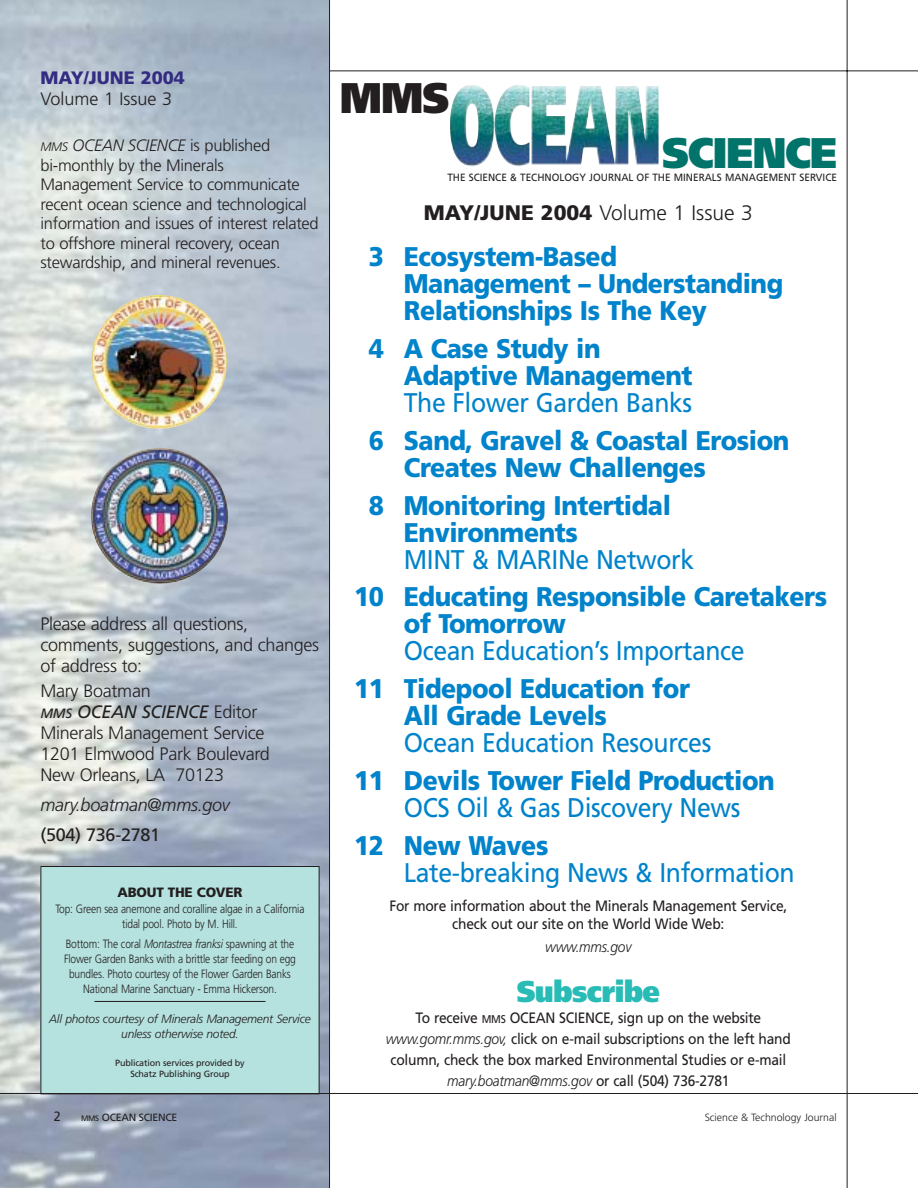
<style>
.page{position:relative;width:918px;height:1188px;background:#fff}
.page>*{position:absolute;margin:0;border:0;box-sizing:border-box;transform-origin:0 0}
.t1{font:900 42.75px "Frutiger";letter-spacing:-.02em;color:#00746a;scale:.92 1}
.t2{font:900 42.75px "Frutiger";color:#231f20;scale:.92 1}
.t3{font:900 30px "Frutiger";letter-spacing:-.02em;color:#29bcb6;scale:.92 1}
.t4{font:900 27px/27px "Frutiger";letter-spacing:-.02em;color:#0083cb;scale:.92 1}
.t5{font:27px "Frutiger";letter-spacing:-.015em;color:#0083cb;scale:.92 1}
.t6{font:300 21px "Frutiger";color:#231f20}
.t7{font:300 18px/21px "Frutiger";letter-spacing:-.015em;color:#231f20}
.t8{font:italic 300 18px "Frutiger";letter-spacing:-.015em;color:#231f20}
.t9{font:18px "Frutiger";letter-spacing:-.015em;color:#231f20}
.t10{font:900 18px "Frutiger";color:#332c82}
.t11{font:300 16.5px/19.5px "Frutiger";letter-spacing:-.015em;color:#231f20}
.t12{font:15px/21px "Frutiger";letter-spacing:-.015em;color:#231f20;text-align:center;scale:.92 1}
.t13{font:italic 300 15px "Frutiger";letter-spacing:-.015em;color:#231f20;scale:.92 1}
.t14{font:900 13.5px "Frutiger";letter-spacing:-.02em;color:#231f20}
.t15{font:13.5px "Frutiger";color:#231f20;scale:.92 1}
.t16{font:300 12px/15px "Frutiger";letter-spacing:-.015em;color:#231f20;text-align:center;scale:.85 1}
.t17{font:italic 300 12px/15px "Frutiger";letter-spacing:-.015em;color:#231f20;text-align:center}
.t18{font:10.5px "Frutiger";color:#231f20;scale:.95 1}
.t19{font:300 10.5px "Frutiger";color:#231f20}
.t20{font:10.5px "Frutiger";letter-spacing:-.03em;color:#231f20}
.t21{font:9px/10.5px "Frutiger";letter-spacing:-.015em;color:#231f20;text-align:center}
.s1{font-style:italic;font-size:12.3px}
.s2{font-style:italic}
.s3{font-weight:400;font-style:italic;font-size:13.5px}
.s4{font-weight:400;font-style:italic}
.s5{font-weight:900}
.s6{font-size:11.25px}
.s7{font-weight:300;font-style:italic}
.s8{font-size:7.8px}
</style>
<div class="page">
<img style="left:0;top:0;width:329px;height:1188px">
<hr style="left:847px;top:0;width:1px;height:1188px;background:#231f20">
<hr style="left:330px;top:71px;width:588px;height:1px;background:#231f20">
<hr style="left:329px;top:0;width:1px;height:1188px;background:#231f20">
<div style="left:41px;top:867px;width:278px;height:227px;background:#b5e1de"></div>
<div style="left:40px;top:866px;width:280px;height:228px;border:1px solid #231f20"></div>
<hr style="left:95px;top:1001px;width:171px;height:1px;background:#231f20">
<img style="left:155px;top:295px;width:72px;height:118px">
<img style="left:199px;top:461px;width:27px;height:40px">
<img style="left:531px;top:86px;width:105px;height:79px">
<hr style="left:0;top:1093px;width:918px;height:1px;background:#231f20">
<p class="t10" style="left:41px;top:71px;width:146px">MAY/JUNE 2004</p>
<p class="t7" style="left:41px;top:90px;width:133px">Volume 1 Issue 3</p>
<p class="t11" style="left:41px;top:137px;width:280px"><span class="s1">MMS</span> <span class="s2">OCEAN SCIENCE</span> is published bi-monthly by the Minerals Management Service to communicate recent ocean science and technological information and issues of interest related to offshore mineral recovery, ocean stewardship, and mineral revenues.</p>
<p class="t7" style="left:41px;top:614px;width:280px">Please address all questions, comments, suggestions, and changes of address to:</p>
<p class="t7" style="left:41px;top:682px;width:231px">Mary Boatman<br><span class="s3">MMS</span> <span class="s4">OCEAN SCIENCE</span> Editor<br>Minerals Management Service<br>1201 Elmwood Park Boulevard<br>New Orleans, LA 70123</p>
<p class="t8" style="left:41px;top:798px;width:191px">mary.boatman@mms.gov</p>
<p class="t9" style="left:41px;top:828px;width:121px">(504) 736-2781</p>
<p class="t14" style="left:118px;top:886px;width:126px">ABOUT THE COVER</p>
<p class="t16" style="left:56px;top:902px;width:294px">Top: Green sea anemone and coralline algae in a California tidal pool. Photo by M. Hill.</p>
<p class="t16" style="left:64px;top:937px;width:274px">Bottom: The coral <span class="s2">Montastrea franksi</span> spawning at the Flower Garden Banks with a brittle star feeding on egg bundles. Photo courtesy of the Flower Garden Banks National Marine Sanctuary - Emma Hickerson.</p>
<p class="t17" style="left:49px;top:1012px;width:263px">All photos courtesy of Minerals Management Service unless otherwise noted.</p>
<p class="t21" style="left:115px;top:1058px;width:131px">Publication services provided by<br>Schatz Publishing Group</p>
<h1 class="t2" style="left:340px;top:81px;width:121px">MMS</h1>
<h1 class="t1" style="left:662px;top:136px;width:191px">SCIENCE</h1>
<p class="t18" style="left:447px;top:173px;width:412px">THE SCIENCE &amp; TECHNOLOGY JOURNAL OF THE MINERALS MANAGEMENT SERVICE</p>
<p class="t6" style="left:424px;top:204px;width:330px"><span class="s5">MAY/JUNE 2004</span> Volume 1 Issue 3</p>
<p class="t4" style="left:404px;top:245px;width:414px;text-indent:-35px">3 Ecosystem-Based<br>Management – Understanding<br>Relationships Is The Key</p>
<p class="t4" style="left:404px;top:337px;width:315px;text-indent:-35px">4 A Case Study in<br>Adaptive Management</p>
<p class="t5" style="left:404px;top:392px;width:315px">The Flower Garden Banks</p>
<p class="t4" style="left:404px;top:429px;width:421px;text-indent:-35px">6 Sand, Gravel &amp; Coastal Erosion<br>Creates New Challenges</p>
<p class="t4" style="left:404px;top:494px;width:292px;text-indent:-35px">8 Monitoring Intertidal<br>Environments</p>
<p class="t5" style="left:404px;top:548px;width:317px">MINT &amp; MARINe Network</p>
<p class="t4" style="left:404px;top:586px;width:462px;text-indent:-50px">10 Educating Responsible Caretakers of Tomorrow</p>
<p class="t5" style="left:404px;top:640px;width:372px">Ocean Education’s Importance</p>
<p class="t4" style="left:404px;top:677px;width:313px;text-indent:-50px">11 Tidepool Education for<br>All Grade Levels</p>
<p class="t5" style="left:404px;top:732px;width:336px">Ocean Education Resources</p>
<p class="t4" style="left:354px;top:769px;width:459px">11 Devils Tower Field Production</p>
<p class="t5" style="left:404px;top:797px;width:367px">OCS Oil &amp; Gas Discovery News</p>
<p class="t4" style="left:354px;top:834px;width:213px">12 New Waves</p>
<p class="t5" style="left:404px;top:862px;width:426px">Late-breaking News &amp; Information</p>
<p class="t12" style="left:389px;top:898px;width:434px;line-height:18px">For more information about the Minerals Management Service, check out our site on the World Wide Web:</p>
<p class="t13" style="left:545px;top:941px;width:95px">www.mms.gov</p>
<p class="t3" style="left:517px;top:979px;width:157px">Subscribe</p>
<p class="t12" style="left:386px;top:1008px;width:442px">To receive <span class="s6">MMS</span> OCEAN SCIENCE, sign up on the website <span class="s7">www.gomr.mms.gov,</span> click on e-mail subscriptions on the left hand column, check the box marked Environmental Studies or e-mail <span class="s7">mary.boatman@mms.gov</span> or call (504) 736-2781</p>
<p class="t15" style="left:54px;top:1111px;width:9px">2</p>
<p class="t20" style="left:81px;top:1113px;width:98px"><span class="s8">MMS</span> OCEAN SCIENCE</p>
<p class="t19" style="left:705px;top:1113px;width:134px">Science &amp; Technology Journal</p>
</div>
